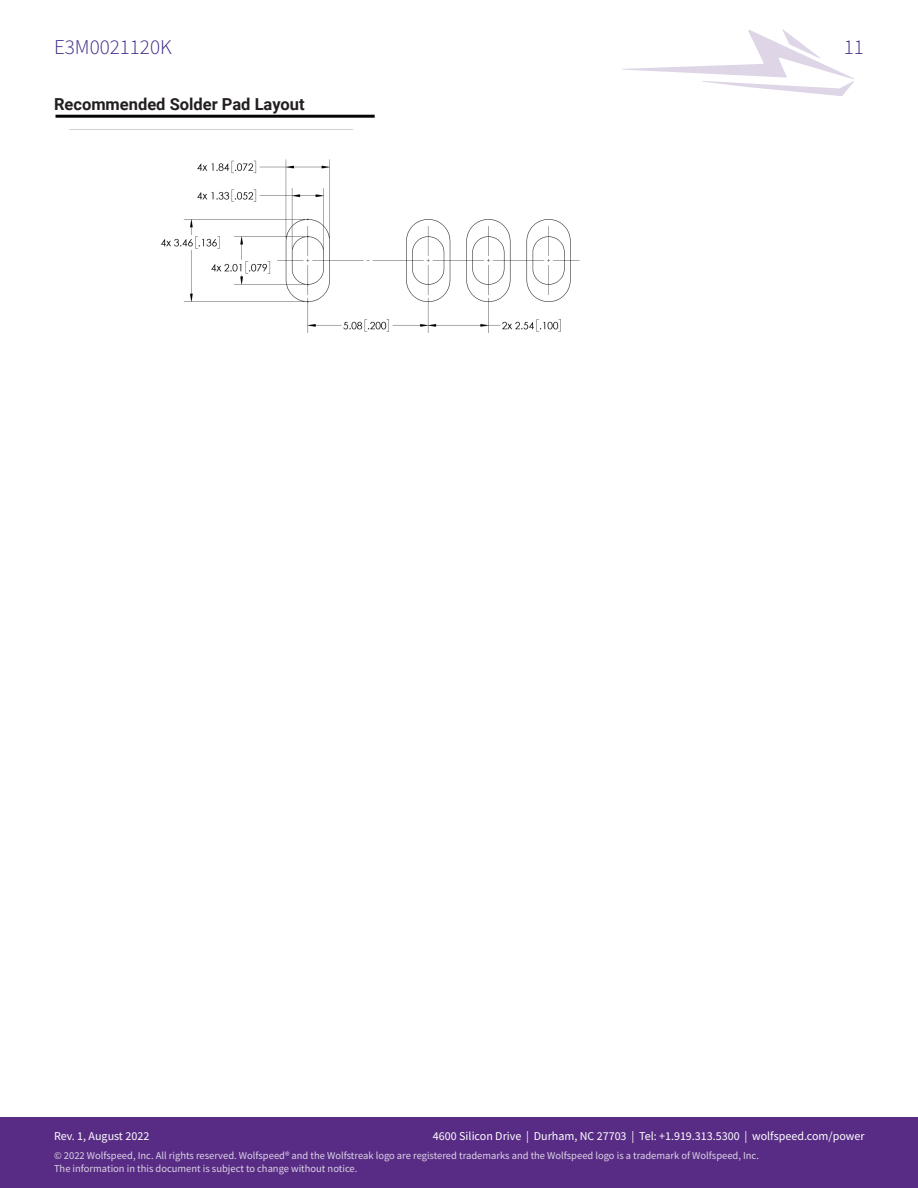
<style>
.page{position:relative;width:918px;height:1188px;background:#fff}
.page>*{position:absolute;margin:0;border:0;box-sizing:border-box;transform-origin:0 0}
.t1{font:300 21px "Source Sans Pro";color:#412a88}
.t2{font:700 16.5px "Roboto";color:#231f20}
.t3{font:12px "Source Sans Pro";color:#fff}
.t4{font:10.5px/12.6px "Source Sans Pro";color:#fff}
</style>
<div class="page">
<svg style="left:622px;top:29px;width:232px;height:67px"></svg>
<div style="left:0;top:1118px;width:918px;height:70px;background:#582c84"></div>
<img style="left:161px;top:159px;width:419px;height:174px">
<hr style="left:69px;top:129px;width:284px;height:1px;background:#040503">
<hr style="left:56px;top:115px;width:319px;height:3px;background:#040503">
<h1 class="t1" style="left:54px;top:34px;width:119px">E3M0021120K</h1>
<h1 class="t1" style="left:844px;top:34px;width:22px">11</h1>
<p class="t2" style="left:54px;top:92px;width:252px">Recommended Solder Pad Layout</p>
<p class="t3" style="left:433px;top:1129px;width:433px">4600 Silicon Drive | Durham, NC 27703 | Tel: +1.919.313.5300 | wolfspeed.com/power</p>
<p class="t3" style="left:54px;top:1129px;width:97px">Rev. 1, August 2022</p>
<p class="t4" style="left:54px;top:1149px;width:707px">© 2022 Wolfspeed, Inc. All rights reserved. Wolfspeed® and the Wolfstreak logo are registered trademarks and the Wolfspeed logo is a trademark of Wolfspeed, Inc.<br>The information in this document is subject to change without notice.</p>
</div>
